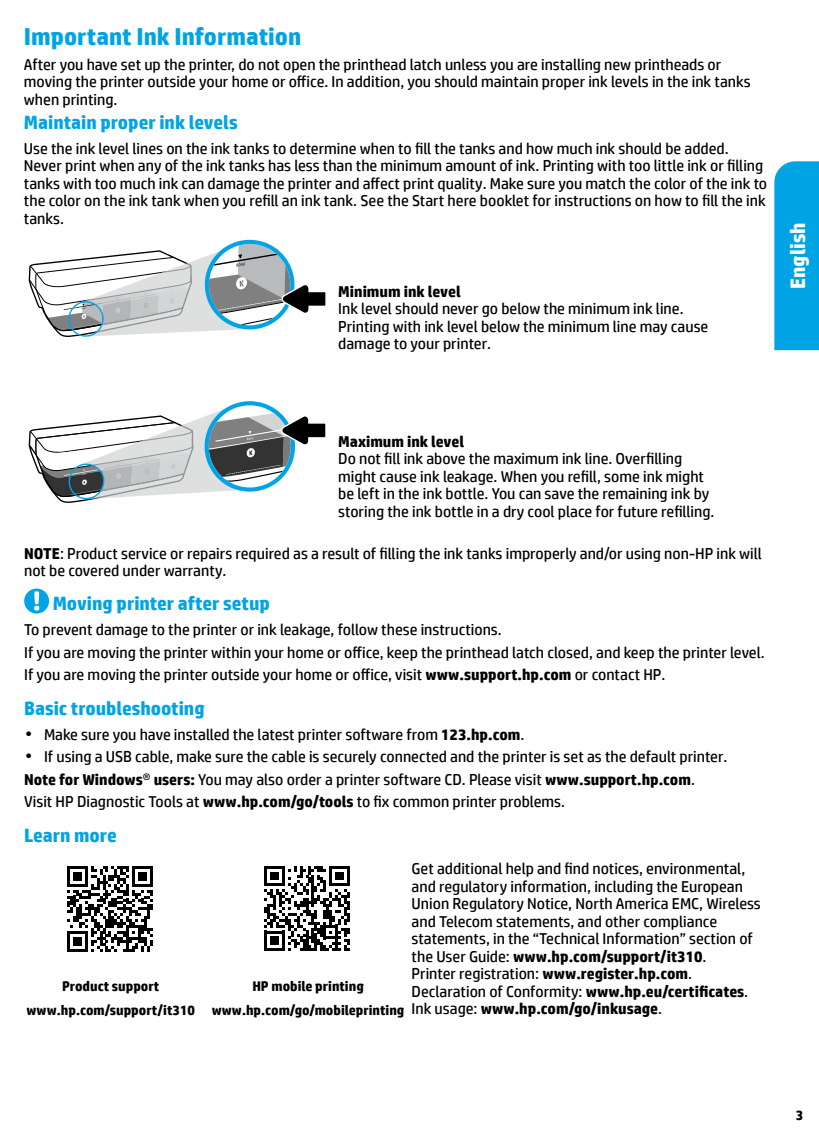
<style>
.page{position:relative;width:819px;height:1134px;background:#fff}
.page>*{position:absolute;margin:0;border:0;box-sizing:border-box;transform-origin:0 0}
.t1{font:700 24.5px "HP Simplified";color:#00a4e4}
.t2{font:700 21px "HP Simplified";color:#fff}
.t3{font:700 19.25px "HP Simplified";color:#00a4e4}
.t4{font:15.75px/17.5px "HP Simplified";color:#000}
.t5{font:700 15.75px "HP Simplified";color:#000}
.t6{font:700 14px/23.8px "HP Simplified";color:#000;text-align:center}
.s1{font-weight:700}
.s2{font-family:"Futura Bk"}
</style>
<div class="page">
<svg style="left:28px;top:239px;width:298px;height:98px"></svg>
<svg style="left:28px;top:401px;width:298px;height:102px"></svg>
<div style="left:24px;top:589px;width:25px;height:25px;background:#00a4e4;border-radius:50%"></div>
<svg style="left:34px;top:591px;width:5px;height:20px"></svg>
<svg style="left:264px;top:866px;width:86px;height:85px"></svg>
<svg style="left:67px;top:866px;width:86px;height:86px"></svg>
<div style="left:774px;top:161px;width:45px;height:189px;background:#00a4e4"></div>
<h1 class="t1" style="left:24px;top:20px;width:279px">Important Ink Information</h1>
<p class="t4" style="left:24px;top:55px;width:728px">After you have set up the printer, do not open the printhead latch unless you are installing new printheads or moving the printer outside your home or office. In addition, you should maintain proper ink levels in the ink tanks when printing.</p>
<p class="t3" style="left:24px;top:110px;width:215px">Maintain proper ink levels</p>
<p class="t4" style="left:24px;top:140px;width:745px">Use the ink level lines on the ink tanks to determine when to fill the tanks and how much ink should be added.<br>Never print when any of the ink tanks has less than the minimum amount of ink. Printing with too little ink or filling tanks with too much ink can damage the printer and affect print quality. Make sure you match the color of the ink to the color on the ink tank when you refill an ink tank. See the Start here booklet for instructions on how to fill the ink tanks.</p>
<p class="t5" style="left:338px;top:281px;width:124px">Minimum ink level</p>
<p class="t4" style="left:338px;top:300px;width:372px">Ink level should never go below the minimum ink line.<br>Printing with ink level below the minimum line may cause damage to your printer.</p>
<h2 class="t2" style="left:784px;top:289px;width:68px;rotate:-90deg">English</h2>
<p class="t5" style="left:338px;top:431px;width:127px">Maximum ink level</p>
<p class="t4" style="left:338px;top:450px;width:378px">Do not fill ink above the maximum ink line. Overfilling might cause ink leakage. When you refill, some ink might be left in the ink bottle. You can save the remaining ink by storing the ink bottle in a dry cool place for future refilling.</p>
<p class="t4" style="left:24px;top:544px;width:739px"><span class="s1">NOTE</span>: Product service or repairs required as a result of filling the ink tanks improperly and/or using non-HP ink will not be covered under warranty.</p>
<p class="t3" style="left:53px;top:591px;width:219px">Moving printer after setup</p>
<p class="t4" style="left:24px;top:618px;width:742px;line-height:22.4px">To prevent damage to the printer or ink leakage, follow these instructions.<br>If you are moving the printer within your home or office, keep the printhead latch closed, and keep the printer level.<br>If you are moving the printer outside your home or office, visit <span class="s1">www.support.hp.com</span> or contact HP.</p>
<p class="t3" style="left:24px;top:695px;width:182px">Basic troubleshooting</p>
<p class="t4" style="left:24px;top:725px;width:502px"><span class="s2">•</span> Make sure you have installed the latest printer software from <span class="s1">123.hp.com</span>.</p>
<p class="t4" style="left:24px;top:745px;width:705px;line-height:22.4px"><span class="s2">•</span> If using a USB cable, make sure the cable is securely connected and the printer is set as the default printer.<br><span class="s1">Note for Windows</span>® <span class="s1">users:</span> You may also order a printer software CD. Please visit <span class="s1">www.support.hp.com</span>.<br>Visit HP Diagnostic Tools at <span class="s1">www.hp.com/go/tools</span> to fix common printer problems.</p>
<p class="t3" style="left:24px;top:823px;width:94px">Learn more</p>
<p class="t6" style="left:27px;top:974px;width:170px">Product support www.hp.com/support/it310</p>
<p class="t6" style="left:212px;top:974px;width:194px">HP mobile printing www.hp.com/go/mobileprinting</p>
<p class="t4" style="left:412px;top:860px;width:351px">Get additional help and find notices, environmental, and regulatory information, including the European Union Regulatory Notice, North America EMC, Wireless and Telecom statements, and other compliance statements, in the “Technical Information” section of the User Guide: <span class="s1">www.hp.com/support/it310</span>.<br>Printer registration: <span class="s1">www.register.hp.com</span>.<br>Declaration of Conformity: <span class="s1">www.hp.eu/certificates</span>.<br>Ink usage: <span class="s1">www.hp.com/go/inkusage</span>.</p>
<p class="t6" style="left:796px;top:1103px;width:9px">3</p>
</div>
